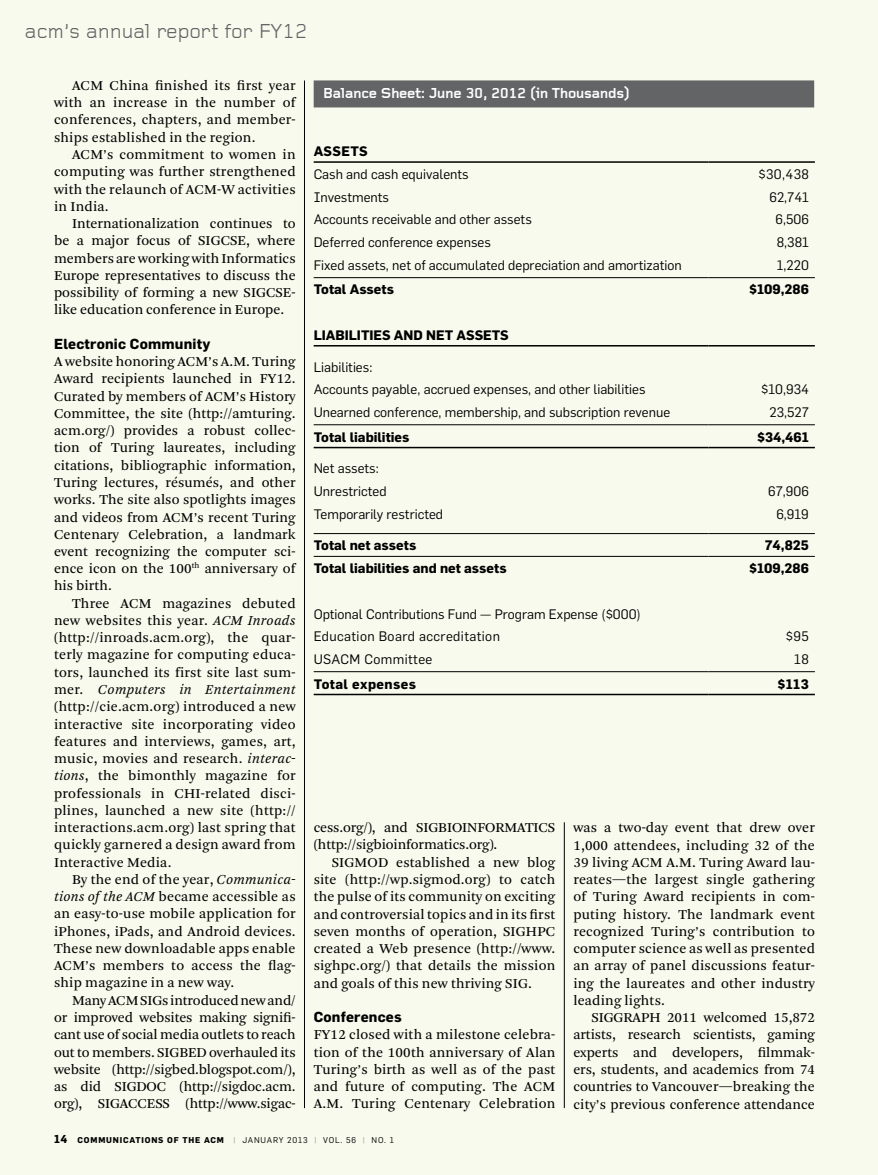
<style>
.page{position:relative;width:878px;height:1175px;background:#fff}
.page>*{position:absolute;margin:0;border:0;box-sizing:border-box;transform-origin:0 0}
.t1{font:21px "Foundry Gridnik";letter-spacing:-.015em;color:#636466}
.t2{font:700 15px "Foundry Gridnik";letter-spacing:-.03em;color:#fff}
.t3{font:14.25px/17.2px "Arnhem Blond";letter-spacing:.015em;color:#000;text-align:justify}
.t4{font:14.25px/17.2px "Arnhem Blond";letter-spacing:-.01em;color:#000}
.t5{font:700 14.25px "Flama";letter-spacing:.015em;color:#000}
.t6{font:13.5px/22.8px "Flama";color:#000}
.t7{font:700 13.5px "Flama";color:#000}
.t8{font:13.5px "Flama";letter-spacing:.03em;color:#000}
.t9{font:700 8.25px "Flama";letter-spacing:.1em;color:#000}
.t10{font:8.25px "Flama";letter-spacing:.1em;color:#000}
.s1{font-style:italic}
.s2{font-size:11.25px}
.s3{color:#939598}
</style>
<div class="page">
<div style="left:0;top:0;width:878px;height:1174px;background:#f7faec"></div>
<hr style="left:564px;top:822px;width:1px;height:286px;background:#000">
<hr style="left:304px;top:80px;width:1px;height:1028px;background:#000">
<div style="left:314px;top:80px;width:500px;height:27px;background:#636466"></div>
<hr style="left:314px;top:447px;width:394px;height:1px;background:#000">
<hr style="left:314px;top:277px;width:394px;height:1px;background:#000">
<hr style="left:708px;top:277px;width:106px;height:1px;background:#000">
<hr style="left:314px;top:161px;width:394px;height:2px;background:#000">
<hr style="left:314px;top:424px;width:394px;height:1px;background:#000">
<hr style="left:708px;top:161px;width:106px;height:2px;background:#000">
<hr style="left:314px;top:533px;width:394px;height:1px;background:#000">
<hr style="left:708px;top:533px;width:106px;height:1px;background:#000">
<hr style="left:314px;top:556px;width:394px;height:1px;background:#000">
<hr style="left:708px;top:556px;width:106px;height:1px;background:#000">
<hr style="left:314px;top:345px;width:394px;height:1px;background:#000">
<hr style="left:708px;top:345px;width:106px;height:1px;background:#000">
<hr style="left:708px;top:424px;width:106px;height:1px;background:#000">
<hr style="left:708px;top:447px;width:106px;height:1px;background:#000">
<hr style="left:314px;top:671px;width:394px;height:1px;background:#000">
<hr style="left:314px;top:693px;width:394px;height:2px;background:#000">
<hr style="left:708px;top:671px;width:106px;height:1px;background:#000">
<hr style="left:708px;top:693px;width:106px;height:2px;background:#000">
<h1 class="t1" style="left:25px;top:19px;width:284px">acm’s annual report for FY12</h1>
<p class="t3" style="left:54px;top:77px;width:243px;text-indent:18px">ACM China finished its first year with an increase in the number of conferences, chapters, and member&shy;ships established in the region.</p>
<p class="t3" style="left:54px;top:146px;width:243px;text-indent:18px">ACM’s commitment to women in computing was further strengthened with the relaunch of ACM-W activities in India.</p>
<p class="t3" style="left:54px;top:215px;width:243px;text-indent:18px">Internationalization continues to be a major focus of SIGCSE, where members are working with Informatics Europe representatives to discuss the possibility of forming a new SIGCSE&shy;like education conference in Europe.</p>
<p class="t5" style="left:54px;top:335px;width:158px">Electronic Community</p>
<p class="t3" style="left:54px;top:353px;width:243px">A website honoring ACM’s A.M. Turing Award recipients launched in FY12.<br>Curated by members of ACM’s History Committee, the site (http://amturing. acm.org/) provides a robust collec&shy;tion of Turing laureates, including citations, bibliographic information, Turing lectures, résumés, and other works. The site also spotlights images and videos from ACM’s recent Turing Centenary Celebration, a landmark event recognizing the computer sci&shy;ence icon on the 100<sup>th</sup> anniversary of his birth.</p>
<p class="t3" style="left:54px;top:594px;width:243px;text-indent:18px">Three ACM magazines debuted new websites this year. <span class="s1">ACM Inroads </span>(http://inroads.acm.org), the quar&shy;terly magazine for computing educa&shy;tors, launched its first site last sum&shy;mer. <span class="s1">Computers in Entertainment </span>(http://cie.acm.org) introduced a new interactive site incorporating video features and interviews, games, art, music, movies and research. <span class="s1">interac&shy;tions</span>, the bimonthly magazine for professionals in CHI-related disci&shy;plines, launched a new site (http:// interactions.acm.org) last spring that quickly garnered a design award from Interactive Media.</p>
<p class="t3" style="left:54px;top:871px;width:243px;text-indent:18px">By the end of the year, <span class="s1">Communica&shy;tions of the ACM</span> became accessible as an easy-to-use mobile application for iPhones, iPads, and Android devices.<br>These new downloadable apps enable ACM’s members to access the flag&shy;ship magazine in a new way.</p>
<p class="t3" style="left:54px;top:991px;width:243px;text-indent:18px">Many ACM SIGs introduced new and/ or improved websites making signifi&shy;cant use of social media outlets to reach out to members. SIGBED overhauled its website (http://sigbed.blogspot.com/), as did SIGDOC (http://sigdoc.acm. org), SIGACCESS (http://www.sigac-</p>
<p class="t2" style="left:322px;top:85px;width:309px">Balance Sheet: June 30, 2012 (in Thousands)</p>
<p class="t7" style="left:314px;top:143px;width:56px">Assets</p>
<p class="t6" style="left:314px;top:162px;width:156px">Cash and cash equivalents</p>
<p class="t6" style="left:758px;top:162px;width:52px">$30,438</p>
<p class="t6" style="left:314px;top:185px;width:77px">Investments</p>
<p class="t6" style="left:769px;top:185px;width:41px">62,741</p>
<p class="t6" style="left:314px;top:208px;width:220px">Accounts receivable and other assets</p>
<p class="t6" style="left:775px;top:208px;width:35px">6,506</p>
<p class="t6" style="left:314px;top:231px;width:179px">Deferred conference expenses</p>
<p class="t6" style="left:776px;top:231px;width:34px">8,381</p>
<p class="t6" style="left:314px;top:254px;width:369px">Fixed assets, net of accumulated depreciation and amortization</p>
<p class="t6" style="left:776px;top:254px;width:34px">1,220</p>
<p class="t7" style="left:314px;top:281px;width:82px">Total Assets</p>
<p class="t7" style="left:749px;top:281px;width:61px">$109,286</p>
<p class="t7" style="left:314px;top:327px;width:51px">LIABILITIES</p>
<p class="t7" style="left:394px;top:327px;width:73px">AND NET ASSETS</p>
<p class="t6" style="left:314px;top:355px;width:333px">Liabilities:<br>Accounts payable, accrued expenses, and other liabilities</p>
<p class="t6" style="left:761px;top:378px;width:49px">$10,934</p>
<p class="t6" style="left:314px;top:401px;width:358px">Unearned conference, membership, and subscription revenue</p>
<p class="t6" style="left:769px;top:401px;width:41px">23,527</p>
<p class="t7" style="left:314px;top:428px;width:97px">Total liabilities</p>
<p class="t7" style="left:757px;top:428px;width:53px">$34,461</p>
<p class="t6" style="left:314px;top:457px;width:75px">N et assets:<br>Unrestricted</p>
<p class="t6" style="left:768px;top:480px;width:42px">67,906</p>
<p class="t6" style="left:314px;top:502px;width:131px">Temporarily restricted</p>
<p class="t6" style="left:776px;top:502px;width:34px">6,919</p>
<p class="t7" style="left:314px;top:537px;width:104px">Total net assets</p>
<p class="t7" style="left:764px;top:537px;width:46px">74,825</p>
<p class="t7" style="left:314px;top:560px;width:194px">Total liabilities and net assets</p>
<p class="t7" style="left:749px;top:560px;width:61px">$109,286</p>
<p class="t6" style="left:314px;top:602px;width:329px">Optional Contributions Fund — Program Expense ($000)<br>Education Board accreditation</p>
<p class="t6" style="left:785px;top:625px;width:25px">$95</p>
<p class="t8" style="left:313px;top:651px;width:120px">USACM Committee</p>
<p class="t6" style="left:794px;top:648px;width:16px">18</p>
<p class="t7" style="left:313px;top:675px;width:104px">Total expenses</p>
<p class="t7" style="left:777px;top:675px;width:33px">$113</p>
<p class="t4" style="left:314px;top:819px;width:243px">cess.org/), and SIGBIOINFORMATICS (http://sigbioinformatics.org).</p>
<p class="t3" style="left:314px;top:853px;width:243px;text-indent:18px">SIGMOD established a new blog site (http://wp.sigmod.org) to catch the pulse of its community on exciting and controversial topics and in its first seven months of operation, SIGHPC created a Web presence (http://www. sighpc.org/) that details the mission and goals of this new thriving SIG.</p>
<p class="t5" style="left:314px;top:1008px;width:90px">Conferences</p>
<p class="t3" style="left:314px;top:1026px;width:243px">FY12 closed with a milestone celebra&shy;tion of the 100th anniversary of Alan Turing’s birth as well as of the past and future of computing. The ACM A.M. Turing Centenary Celebration</p>
<p class="t3" style="left:573px;top:819px;width:243px">was a two-day event that drew over 1,000 attendees, including 32 of the 39 living ACM A.M. Turing Award lau&shy;reates—the largest single gathering of Turing Award recipients in com&shy;puting history. The landmark event recognized Turing’s contribution to computer science as well as presented an array of panel discussions featur&shy;ing the laureates and other industry leading lights.</p>
<p class="t3" style="left:573px;top:1009px;width:243px;text-indent:18px">SIGGRAPH 2011 welcomed 15,872 artists, research scientists, gaming experts and developers, filmmak&shy;ers, students, and academics from 74 countries to Vancouver—breaking the city’s previous conference attendance</p>
<p class="t9" style="left:54px;top:1134px;width:164px"><span class="s2">14</span> communications of the acm</p>
<p class="t10" style="left:233px;top:1134px;width:41px"><span class="s3">|</span> january</p>
<p class="t10" style="left:287px;top:1134px;width:108px">2013 <span class="s3">|</span> vol. 56 <span class="s3">|</span> no. 1</p>
</div>
